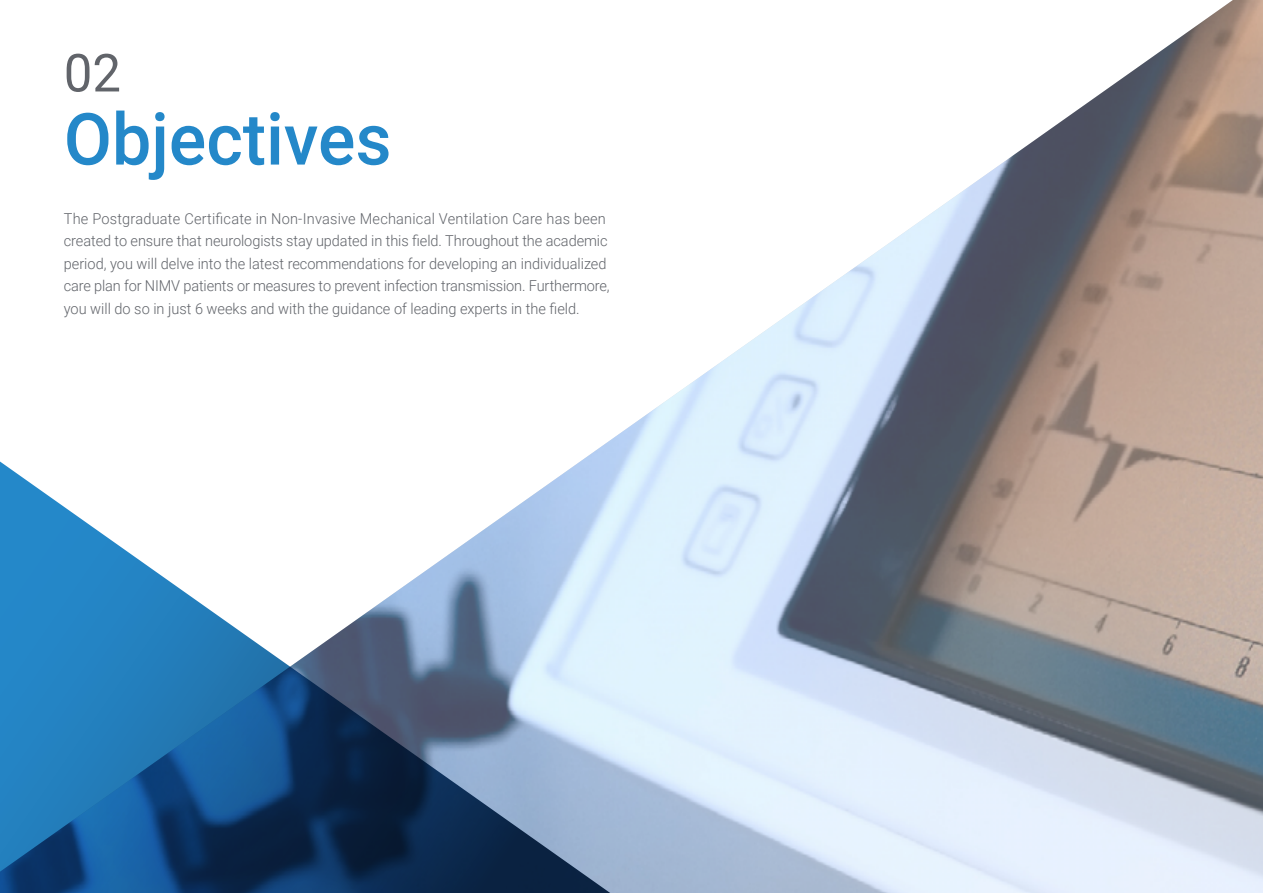
<style>
.page{position:relative;width:1263px;height:893px;background:#fff}
.page>*{position:absolute;margin:0;border:0;box-sizing:border-box;transform-origin:0 0}
.t1{font:500 72px "Roboto";color:#2488c9}
.t2{font:52.5px "Roboto";color:#61646a}
.t3{font:300 15px/22.5px "Roboto";color:#61646a}
</style>
<div class="page">
<img style="left:602px;top:0;width:661px;height:893px">
<svg style="left:0;top:446px;width:640px;height:447px"></svg>
<h2 class="t2" style="left:64px;top:36px;width:59px">02</h2>
<h1 class="t1" style="left:64px;top:89px;width:329px">Objectives</h1>
<p class="t3" style="left:64px;top:207px;width:547px">The Postgraduate Certificate in Non-Invasive Mechanical Ventilation Care has been created to ensure that neurologists stay updated in this field. Throughout the academic period, you will delve into the latest recommendations for developing an individualized care plan for NIMV patients or measures to prevent infection transmission. Furthermore, you will do so in just 6 weeks and with the guidance of leading experts in the field.</p>
</div>
